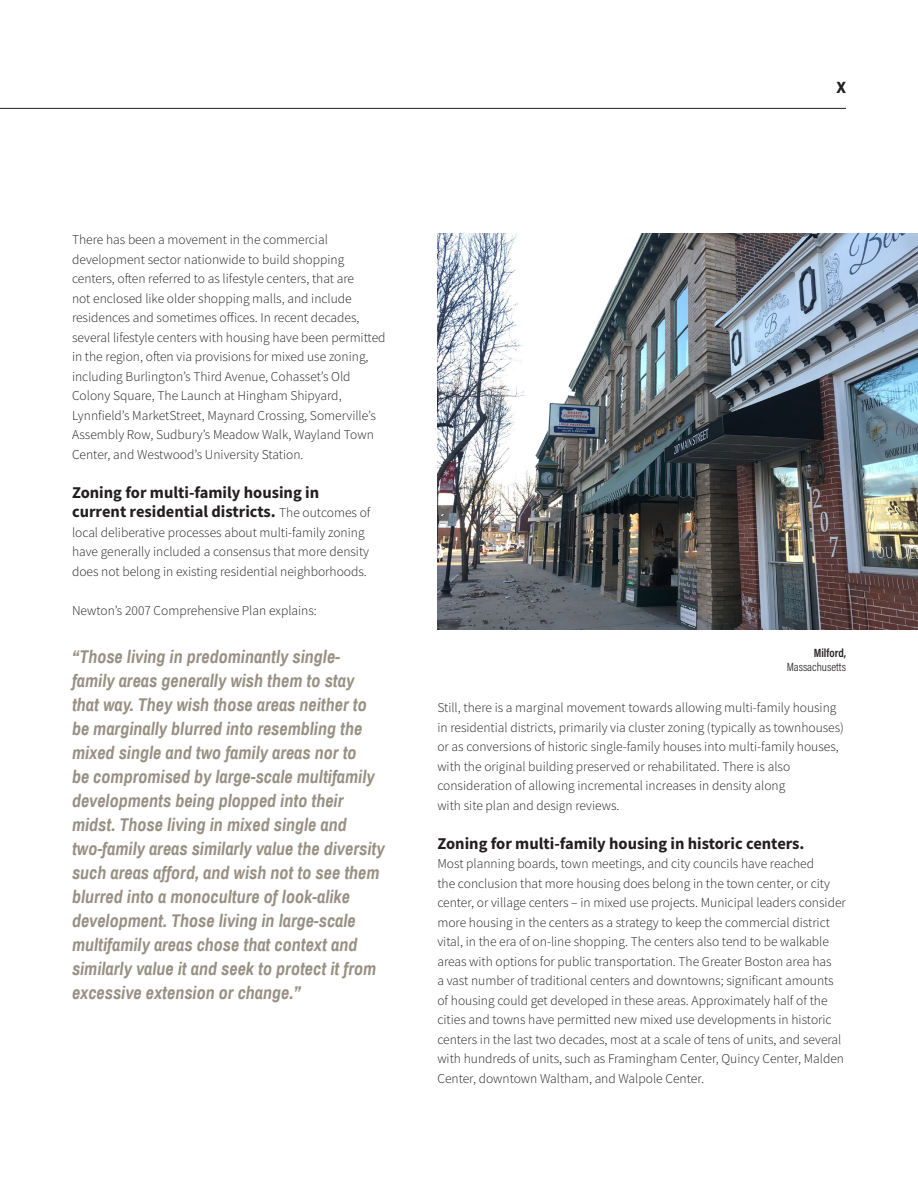
<style>
.page{position:relative;width:918px;height:1188px;background:#fff}
.page>*{position:absolute;margin:0;border:0;box-sizing:border-box;transform-origin:0 0}
.t1{font:700 21px "Archivo Narrow";color:#231f20}
.Body{font:italic 700 18px/24px "Archivo Narrow";color:#989083}
.Body-2{font:700 16.5px/19.5px "Source Sans Pro";color:#231f20}
.Body-3{font:300 13.5px/19.5px "Source Sans Pro";color:#231f20}
.t2{font:300 12px "Acumin Pro Cond";color:#231f20}
.t3{font:600 12px "Acumin Pro Cond";color:#231f20}
.s1{font-weight:300;font-size:13.5px}
</style>
<div class="page">
<hr style="left:0;top:108px;width:846px;height:1px;background:#231f20">
<img style="left:437px;top:234px;width:481px;height:396px">
<h1 class="t1" style="left:836px;top:73px;width:11px">x</h1>
<p class="Body-3" style="left:72px;top:230px;width:315px">There has been a movement in the commercial development sector nationwide to build shopping centers, often referred to as lifestyle centers, that are<br>not enclosed like older shopping malls, and include residences and sometimes offices. In recent decades, several lifestyle centers with housing have been permitted in the region, often via provisions for mixed use zoning, including Burlington’s Third Avenue, Cohasset’s Old Colony Square, The Launch at Hingham Shipyard, Lynnfield’s MarketStreet, Maynard Crossing, Somerville’s Assembly Row, Sudbury’s Meadow Walk, Wayland Town Center, and Westwood’s University Station.</p>
<p class="Body-2" style="left:72px;top:482px;width:300px">Zoning for multi-family housing in current residential districts. <span class="s1">The outcomes of</span></p>
<p class="Body-3" style="left:72px;top:522px;width:299px">local deliberative processes about multi-family zoning have generally included a consensus that more density does not belong in existing residential neighborhoods.</p>
<p class="Body-3" style="left:72px;top:600px;width:246px">Newton’s 2007 Comprehensive Plan explains:</p>
<p class="Body" style="left:72px;top:644px;width:314px">“Those living in predominantly single&shy;family areas generally wish them to stay that way. They wish those areas neither to be marginally blurred into resembling the mixed single and two family areas nor to<br>be compromised by large-scale multifamily developments being plopped into their midst. Those living in mixed single and two-family areas similarly value the diversity such areas afford, and wish not to see them blurred into a monoculture of look-alike development. Those living in large-scale multifamily areas chose that context and similarly value it and seek to protect it from excessive extension or change.”</p>
<p class="t3" style="left:814px;top:645px;width:34px">Milford,</p>
<p class="t2" style="left:787px;top:659px;width:61px">Massachusetts</p>
<p class="Body-3" style="left:437px;top:698px;width:408px">Still, there is a marginal movement towards allowing multi-family housing in residential districts, primarily via cluster zoning (typically as townhouses) or as conversions of historic single-family houses into multi-family houses, with the original building preserved or rehabilitated. There is also consideration of allowing incremental increases in density along<br>with site plan and design reviews.</p>
<p class="Body-2" style="left:437px;top:833px;width:369px">Zoning for multi-family housing in historic centers.</p>
<p class="Body-3" style="left:437px;top:854px;width:410px">Most planning boards, town meetings, and city councils have reached<br>the conclusion that more housing does belong in the town center, or city center, or village centers – in mixed use projects. Municipal leaders consider more housing in the centers as a strategy to keep the commercial district vital, in the era of on-line shopping. The centers also tend to be walkable areas with options for public transportation. The Greater Boston area has<br>a vast number of traditional centers and downtowns; significant amounts of housing could get developed in these areas. Approximately half of the cities and towns have permitted new mixed use developments in historic centers in the last two decades, most at a scale of tens of units, and several with hundreds of units, such as Framingham Center, Quincy Center, Malden Center, downtown Waltham, and Walpole Center.</p>
</div>
